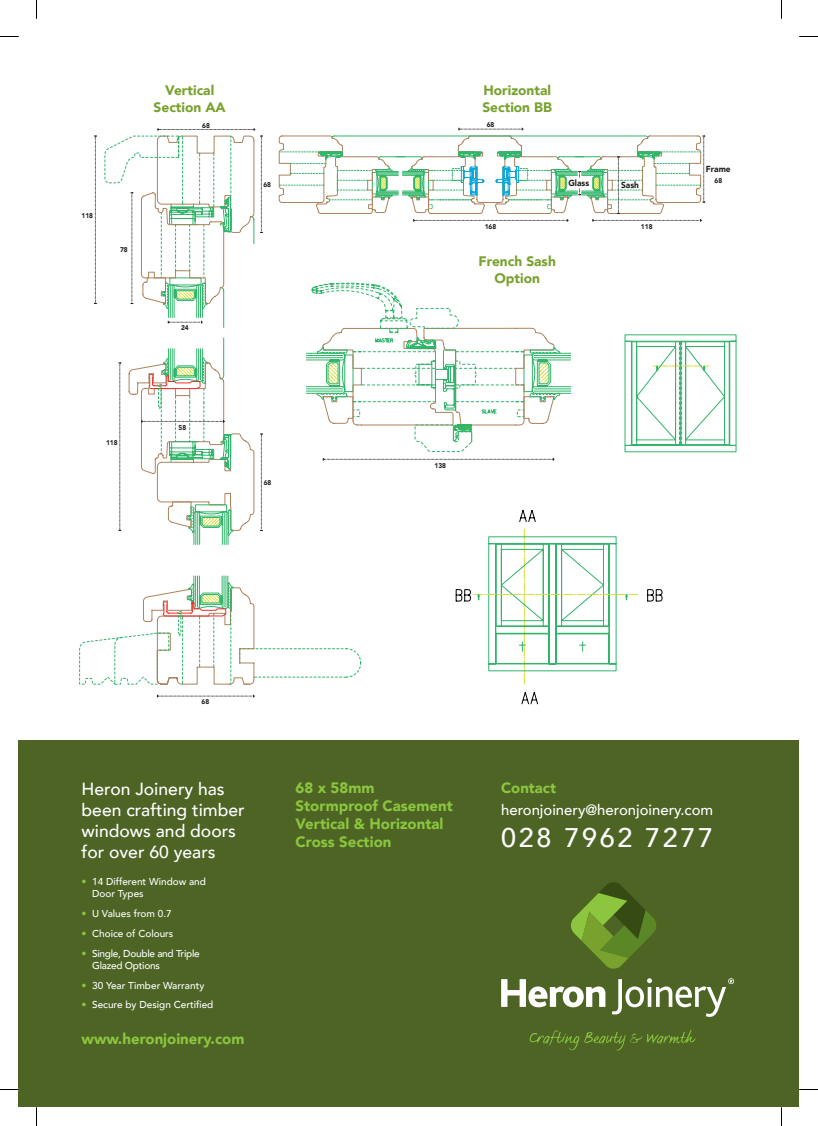
<style>
.page{position:relative;width:818px;height:1126px;background:#fff}
.page>*{position:absolute;margin:0;border:0;box-sizing:border-box;transform-origin:0 0}
.t1{font:500 26.88px "Avenir";letter-spacing:.1em;color:#fff}
.t2{font:500 17.5px/21px "Avenir";color:#fff}
.t3{font:900 15px/18px "Avenir";color:#8bc63e}
.t4{font:500 14.88px "Avenir";color:#fff}
.t5{font:900 14.88px "Avenir";color:#8bc63e}
.t6{font:900 13.75px/16.5px "Avenir";color:#78a22d;text-align:center}
.t7{font:500 10px/12px "Avenir";color:#fff}
.t8{font:500 10px/12px "Avenir";letter-spacing:-.025em;color:#fff}
.t9{font:900 8.75px "Avenir";color:#231f20;scale:.95 1}
.t10{font:900 6.88px "Avenir";color:#231f20;scale:.95 1}
.s1{color:#8bc63e}
</style>
<div class="page">
<div style="left:19px;top:740px;width:779px;height:367px;background:#4d6425"></div>
<svg style="left:571px;top:882px;width:85px;height:87px"></svg>
<svg style="left:501px;top:978px;width:232px;height:38px"></svg>
<svg style="left:529px;top:1030px;width:166px;height:20px"></svg>
<svg style="left:455px;top:509px;width:207px;height:196px"></svg>
<svg style="left:571px;top:334px;width:165px;height:118px"></svg>
<svg style="left:361px;top:283px;width:210px;height:169px"></svg>
<svg style="left:262px;top:135px;width:99px;height:543px"></svg>
<svg style="left:79px;top:128px;width:183px;height:557px"></svg>
<svg style="left:157px;top:694px;width:97px;height:3px"></svg>
<svg style="left:323px;top:458px;width:231px;height:2px"></svg>
<svg style="left:278px;top:128px;width:426px;height:94px"></svg>
<svg style="left:0;top:36px;width:19px;height:1px"></svg>
<svg style="left:799px;top:36px;width:18px;height:1px"></svg>
<svg style="left:0;top:1088px;width:19px;height:2px"></svg>
<svg style="left:798px;top:1088px;width:19px;height:2px"></svg>
<svg style="left:36px;top:0;width:1px;height:19px"></svg>
<svg style="left:36px;top:1107px;width:1px;height:18px"></svg>
<h3 class="t6" style="left:153px;top:82px;width:74px">Vertical<br>Section AA</h3>
<p class="t10" style="left:202px;top:119px;width:10px">68</p>
<p class="t10" style="left:81px;top:210px;width:14px">118</p>
<p class="t10" style="left:120px;top:243px;width:10px">78</p>
<p class="t10" style="left:181px;top:322px;width:10px">24</p>
<p class="t10" style="left:106px;top:437px;width:14px">118</p>
<p class="t10" style="left:178px;top:421px;width:10px">58</p>
<p class="t10" style="left:263px;top:179px;width:10px">68</p>
<p class="t10" style="left:263px;top:477px;width:10px">68</p>
<h3 class="t6" style="left:482px;top:82px;width:71px;text-align:left">Horizontal<br>Section BB</h3>
<p class="t10" style="left:486px;top:119px;width:10px">68</p>
<p class="t9" style="left:568px;top:176px;width:23px">Glass</p>
<p class="t9" style="left:620px;top:178px;width:20px">Sash</p>
<p class="t10" style="left:484px;top:220px;width:14px">168</p>
<p class="t10" style="left:640px;top:220px;width:14px">118</p>
<h3 class="t6" style="left:478px;top:253px;width:79px">French Sash<br>Option</h3>
<p class="t9" style="left:705px;top:161px;width:28px">Frame</p>
<p class="t10" style="left:714px;top:175px;width:10px">68</p>
<p class="t10" style="left:434px;top:459px;width:14px">138</p>
<p class="t10" style="left:201px;top:696px;width:10px">68</p>
<h2 class="t2" style="left:81px;top:777px;width:165px">Heron Joinery has been crafting timber windows and doors for over 60 years</h2>
<p class="t7" style="left:92px;top:875px;width:115px;text-indent:-11px"><span class="s1">•</span> 14 Different Window and<br>Door Types</p>
<p class="t7" style="left:81px;top:906px;width:92px"><span class="s1">•</span> U Values from 0.7</p>
<p class="t7" style="left:81px;top:926px;width:93px"><span class="s1">•</span> Choice of Colours</p>
<p class="t8" style="left:92px;top:946px;width:109px;text-indent:-11px"><span class="s1">•</span> Single, Double and Triple<br>Glazed Options</p>
<p class="t7" style="left:81px;top:978px;width:124px"><span class="s1">•</span> 30 Year Timber Warranty</p>
<p class="t7" style="left:81px;top:998px;width:133px"><span class="s1">•</span> Secure by Design Certified</p>
<h3 class="t3" style="left:81px;top:1029px;width:164px">www.heronjoinery.com</h3>
<h3 class="t3" style="left:295px;top:778px;width:159px">68 x 58mm<br>Stormproof Casement<br>Vertical &amp; Horizontal<br>Cross Section</h3>
<h3 class="t5" style="left:501px;top:774px;width:56px">Contact</h3>
<h3 class="t4" style="left:501px;top:797px;width:213px">heronjoinery@heronjoinery.com</h3>
<h1 class="t1" style="left:501px;top:814px;width:213px">028 7962 7277</h1>
</div>
